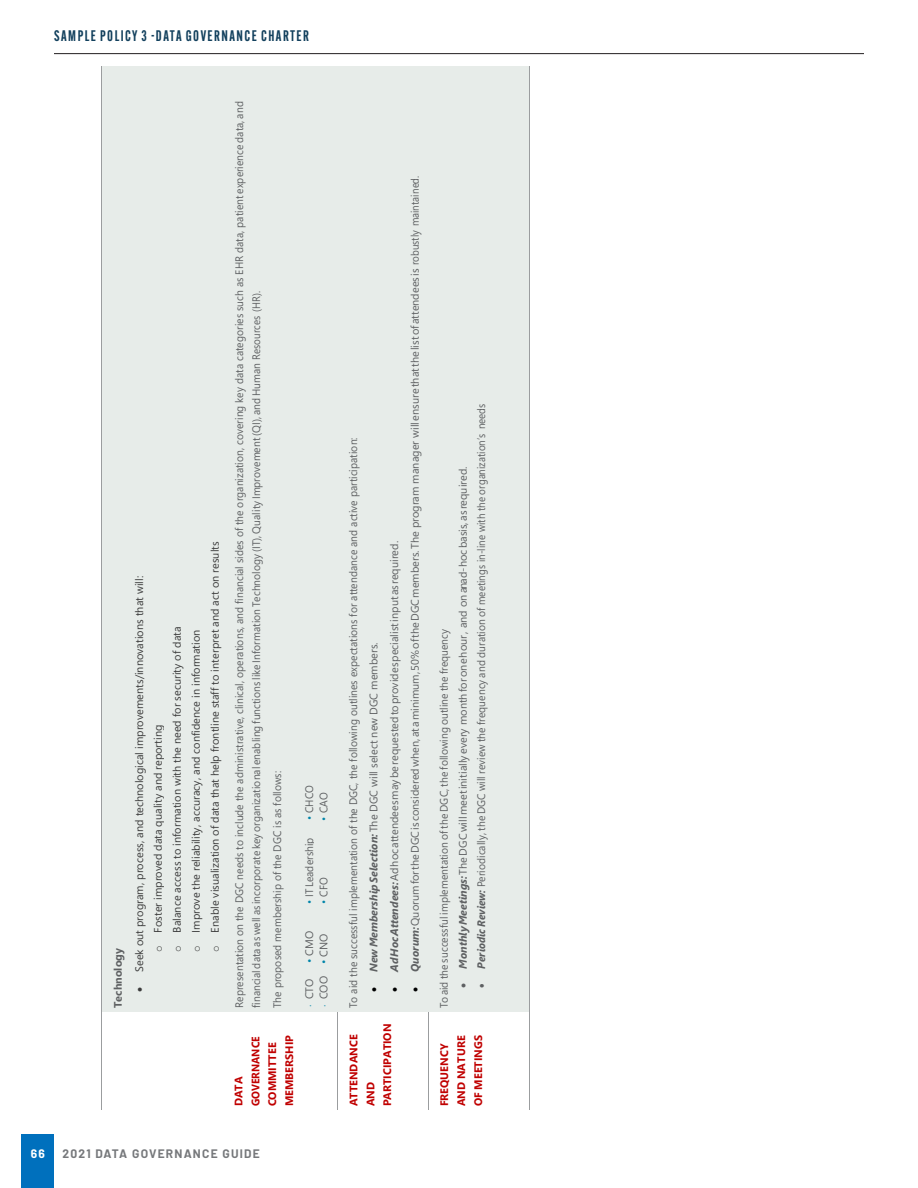
<style>
.page{position:relative;width:918px;height:1188px;background:#fff}
.page>*{position:absolute;margin:0;border:0;box-sizing:border-box;transform-origin:0 0}
.Condensed_Heading{font:600 15px "Alternate Gothic Ex Cond ATF";letter-spacing:.1em;color:#12405d}
.t1{font:700 12px "Barlow";letter-spacing:.1em;color:#76787b}
.t2{font:700 12px "Barlow";color:#fff}
.t3{font:10.95px/17px "Segoe UI";color:#5e6062;scale:.94 1}
.t4{font:10.95px "Segoe UI";color:#5e6062}
.t5{font:10.95px/18.9px "Segoe UI";color:#3b3b3b}
.t6{font:700 10.95px/16.8px "Segoe UI";color:#c00000}
.t7{font:700 10.95px "Segoe UI";color:#5e6062}
.s1{font-family:"Courier New"}
.s2{color:#0084a9}
.s3{font-family:"Lucida Sans";font-size:8.85px;color:#0084a9}
.s4{color:#000}
.s5{font-weight:700;font-style:italic}
</style>
<div class="page">
<div style="left:22px;top:1134px;width:32px;height:54px;background:#0070bd"></div>
<div style="left:102px;top:66px;width:128px;height:945px;background:#e7ece9"></div>
<hr style="left:102px;top:1011px;width:1px;height:99px;background:#9b9d9f">
<div style="left:230px;top:66px;width:69px;height:945px;background:#e7ece9"></div>
<div style="left:299px;top:66px;width:15px;height:945px;background:#e7ece9"></div>
<div style="left:314px;top:66px;width:23px;height:945px;background:#e7ece9"></div>
<div style="left:337px;top:66px;width:91px;height:945px;background:#e7ece9"></div>
<hr style="left:337px;top:1011px;width:1px;height:99px;background:#9b9d9f">
<div style="left:428px;top:66px;width:101px;height:945px;background:#e7ece9"></div>
<hr style="left:428px;top:1011px;width:1px;height:99px;background:#9b9d9f">
<hr style="left:529px;top:1011px;width:1px;height:99px;background:#9b9d9f">
<hr style="left:529px;top:66px;width:1px;height:945px;background:#9b9d9f">
<hr style="left:54px;top:53px;width:810px;height:1px;background:#231f20">
<p class="Condensed_Heading" style="left:54px;top:26px;width:256px">SAMPLE POLICY 3 -DATA GOVERNANCE CHARTER</p>
<p class="t7" style="left:108px;top:1008px;width:61px;rotate:-90deg">Technology</p>
<p class="t5" style="left:129px;top:952px;width:412px;text-indent:-39px;rotate:-90deg">• Seek out program, process, and technological improvements/innovations that will:<br><span class="s1">o</span> Foster improved data quality and reporting<br><span class="s1">o</span> Balance access to information with the need for security of data<br><span class="s1">o</span> Improve the reliability, accuracy, and confidence in information<br><span class="s1">o</span> Enable visualization of data that help frontline staff to interpret and act on results</p>
<p class="t3" style="left:230px;top:1008px;width:966px;rotate:-90deg">Representation on the DGC needs to include the administrative, clinical, operations, and financial sides of the organization, covering key data categories such as EHR data, patient experience data, and financial data as well as incorporate key organizational enabling functions like Information Technology (IT), Quality Improvement (QI), and Human Resources (HR).</p>
<p class="t3" style="left:268px;top:1008px;width:254px;rotate:-90deg">The proposed membership of the DGC is as follows:</p>
<p class="t6" style="left:229px;top:1106px;width:73px;rotate:-90deg">DATA<br>GOVERNANCE<br>COMMITTEE<br>MEMBERSHIP</p>
<p class="t3" style="left:300px;top:820px;width:39px;rotate:-90deg"><span class="s2">•</span> CHCO</p>
<p class="t3" style="left:314px;top:821px;width:31px;rotate:-90deg"><span class="s2">•</span> CAO</p>
<p class="t3" style="left:300px;top:904px;width:72px;rotate:-90deg"><span class="s2">•</span> IT Leadership</p>
<p class="t3" style="left:314px;top:904px;width:29px;rotate:-90deg"><span class="s2">•</span> CFO</p>
<p class="t4" style="left:299px;top:963px;width:34px;rotate:-90deg"><span class="s2">•</span> CMO</p>
<p class="t4" style="left:313px;top:1008px;width:76px;rotate:-90deg"><span class="s3">•</span> COO <span class="s2">•</span> CNO</p>
<p class="t4" style="left:299px;top:1008px;width:31px;rotate:-90deg"><span class="s3">•</span> CTO</p>
<p class="t2" style="left:31px;top:1145px;width:16px">66</p>
<p class="t1" style="left:63px;top:1145px;width:199px">2021 DATA GOVERNANCE GUIDE</p>
<p class="t3" style="left:344px;top:1008px;width:609px;rotate:-90deg">To aid the successful implementation of the DGC, the following outlines expectations for attendance and active participation:</p>
<p class="t4" style="left:363px;top:992px;width:351px;rotate:-90deg"><span class="s4">•</span> <span class="s5">NewMembershipSelection:</span>The DGC will select new DGC members.</p>
<p class="t4" style="left:384px;top:992px;width:452px;rotate:-90deg"><span class="s4">•</span> <span class="s5">AdHocAttendees:</span>Adhocattendeesmayberequestedtoprovidespecialistinputasrequired.</p>
<p class="t6" style="left:344px;top:1106px;width:84px;rotate:-90deg">ATTENDANCE<br>AND<br>PARTICIPATION</p>
<p class="t4" style="left:405px;top:992px;width:818px;rotate:-90deg"><span class="s4">•</span> <span class="s5">Quorum:</span>QuorumfortheDGCis consideredwhen,ataminimum,50%oftheDGCmembers.The program manager willensurethatthelistofattendeesis robustly maintained.</p>
<p class="t3" style="left:435px;top:1008px;width:405px;rotate:-90deg">To aid the successful implementation of the DGC, the following outline the frequency</p>
<p class="t3" style="left:472px;top:988px;width:624px;rotate:-90deg">• <span class="s5">Periodic Review:</span> Periodically, the DGC will review the frequency and duration of meetings in-line with the organization’s needs</p>
<p class="t4" style="left:452px;top:988px;width:523px;rotate:-90deg">• <span class="s5">MonthlyMeetings:</span>TheDGCwillmeetinitiallyevery monthforonehour, and onan ad-hocbasis,as required.</p>
<p class="t6" style="left:435px;top:1106px;width:73px;rotate:-90deg">FREQUENCY<br>AND NATURE<br>OF MEETINGS</p>
</div>
